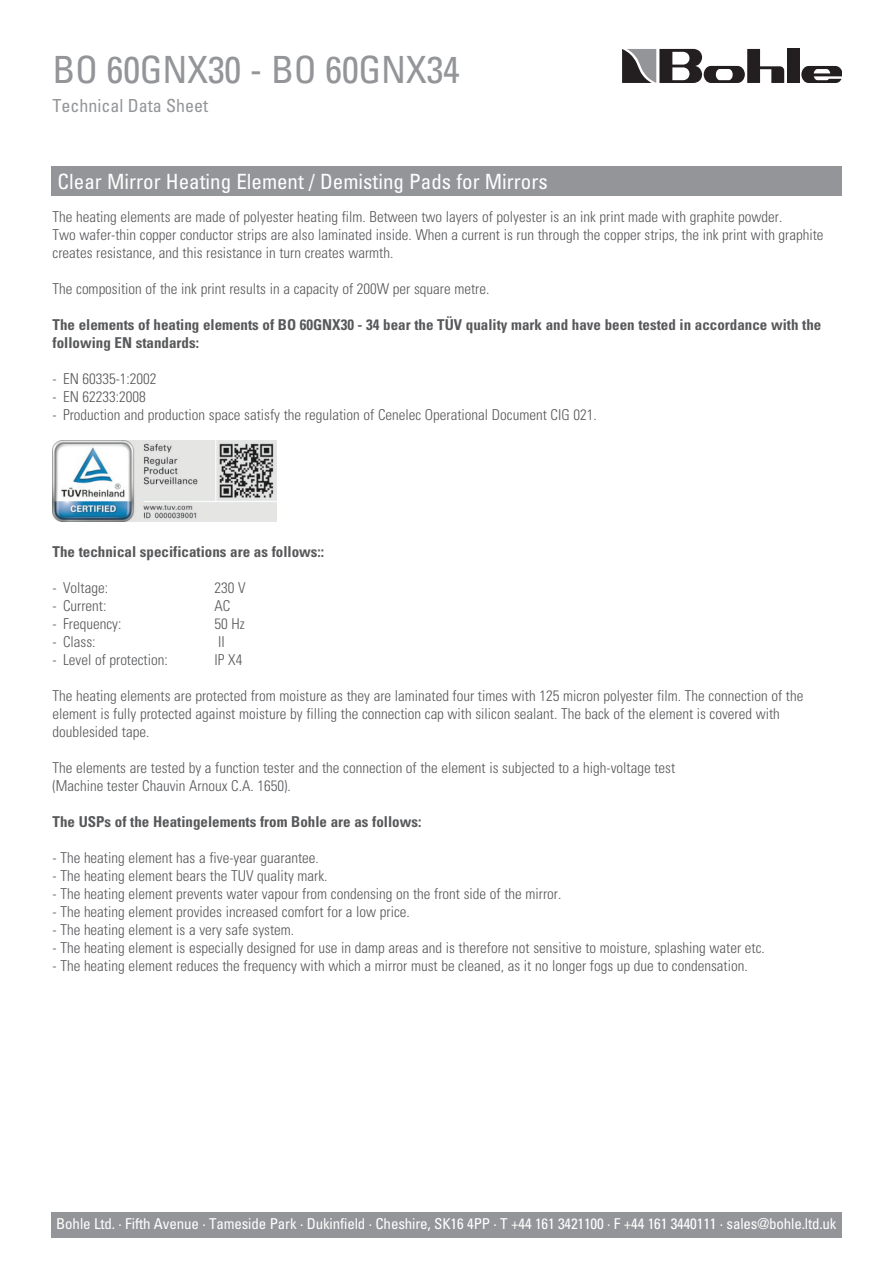
<style>
.page{position:relative;width:893px;height:1263px;background:#fff}
.page>*{position:absolute;margin:0;border:0;box-sizing:border-box;transform-origin:0 0}
.t1{font:condensed 37.5px "Univers";letter-spacing:-.005em;color:#939598}
.t2{font:condensed 21px "Univers";color:#fff}
.t3{font:condensed 18px "Univers";color:#939598}
.t4{font:300 condensed 15px/18px "Univers";color:#57585a}
.t5{font:700 condensed 15px/18px "Univers";color:#57585a}
.t6{font:condensed 15px "Univers";letter-spacing:-.01em;color:#fff}
</style>
<div class="page">
<div style="left:787px;top:49px;width:13px;height:34px;background:#231f20"></div>
<svg style="left:801px;top:66px;width:41px;height:17px"></svg>
<svg style="left:622px;top:49px;width:162px;height:34px"></svg>
<div style="left:51px;top:1212px;width:791px;height:25px;background:#939598"></div>
<img style="left:53px;top:441px;width:224px;height:80px">
<div style="left:51px;top:166px;width:791px;height:30px;background:#939598"></div>
<h1 class="t1" style="left:53px;top:46px;width:409px">BO 60GNX30 - BO 60GNX34</h1>
<p class="t3" style="left:53px;top:94px;width:157px">Technical Data Sheet</p>
<h2 class="t2" style="left:58px;top:168px;width:492px">Clear Mirror Heating Element / Demisting Pads for Mirrors</h2>
<p class="t4" style="left:53px;top:207px;width:773px">The heating elements are made of polyester heating film. Between two layers of polyester is an ink print made with graphite powder.<br>Two wafer-thin copper conductor strips are also laminated inside. When a current is run through the copper strips, the ink print with graphite creates resistance, and this resistance in turn creates warmth.</p>
<p class="t4" style="left:53px;top:279px;width:438px">The composition of the ink print results in a capacity of 200W per square metre.</p>
<p class="t5" style="left:53px;top:315px;width:770px">The elements of heating elements of BO 60GNX30 - 34 bear the TÜV quality mark and have been tested in accordance with the following EN standards:</p>
<p class="t4" style="left:53px;top:369px;width:106px">- EN 60335-1:2002</p>
<p class="t4" style="left:53px;top:387px;width:95px">- EN 62233:2008</p>
<p class="t4" style="left:53px;top:405px;width:546px">- Production and production space satisfy the regulation of Cenelec Operational Document CIG 021.</p>
<p class="t5" style="left:53px;top:543px;width:273px">The technical specifications are as follows::</p>
<p class="t4" style="left:53px;top:579px;width:57px">- Voltage:</p>
<p class="t4" style="left:215px;top:579px;width:33px">230 V</p>
<p class="t4" style="left:53px;top:597px;width:55px">- Current:</p>
<p class="t4" style="left:215px;top:597px;width:17px">AC</p>
<p class="t4" style="left:53px;top:615px;width:70px">- Frequency:</p>
<p class="t4" style="left:215px;top:615px;width:32px">50 Hz</p>
<p class="t4" style="left:53px;top:633px;width:44px">- Class:</p>
<p class="t4" style="left:218px;top:633px;width:8px">II</p>
<p class="t4" style="left:53px;top:651px;width:117px">- Level of protection:</p>
<p class="t4" style="left:215px;top:651px;width:29px">IP X4</p>
<p class="t4" style="left:53px;top:687px;width:752px">The heating elements are protected from moisture as they are laminated four times with 125 micron polyester film. The connection of the element is fully protected against moisture by filling the connection cap with silicon sealant. The back of the element is covered with doublesided tape.</p>
<p class="t4" style="left:53px;top:759px;width:624px">The elements are tested by a function tester and the connection of the element is subjected to a high-voltage test (Machine tester Chauvin Arnoux C.A. 1650).</p>
<p class="t5" style="left:53px;top:813px;width:370px">The USPs of the Heatingelements from Bohle are as follows:</p>
<p class="t4" style="left:53px;top:849px;width:268px">- The heating element has a five-year guarantee.</p>
<p class="t4" style="left:53px;top:867px;width:276px">- The heating element bears the TUV quality mark.</p>
<p class="t4" style="left:53px;top:885px;width:510px">- The heating element prevents water vapour from condensing on the front side of the mirror.</p>
<p class="t4" style="left:53px;top:903px;width:359px">- The heating element provides increased comfort for a low price.</p>
<p class="t4" style="left:53px;top:921px;width:243px">- The heating element is a very safe system.</p>
<p class="t4" style="left:53px;top:939px;width:714px">- The heating element is especially designed for use in damp areas and is therefore not sensitive to moisture, splashing water etc.</p>
<p class="t4" style="left:53px;top:957px;width:697px">- The heating element reduces the frequency with which a mirror must be cleaned, as it no longer fogs up due to condensation.</p>
<p class="t6" style="left:56px;top:1214px;width:782px">Bohle Ltd. · Fifth Avenue · Tameside Park · Dukinfield · Cheshire, SK16 4PP · T +44 161 3421100 · F +44 161 3440111 · sales@bohle.ltd.uk</p>
</div>
